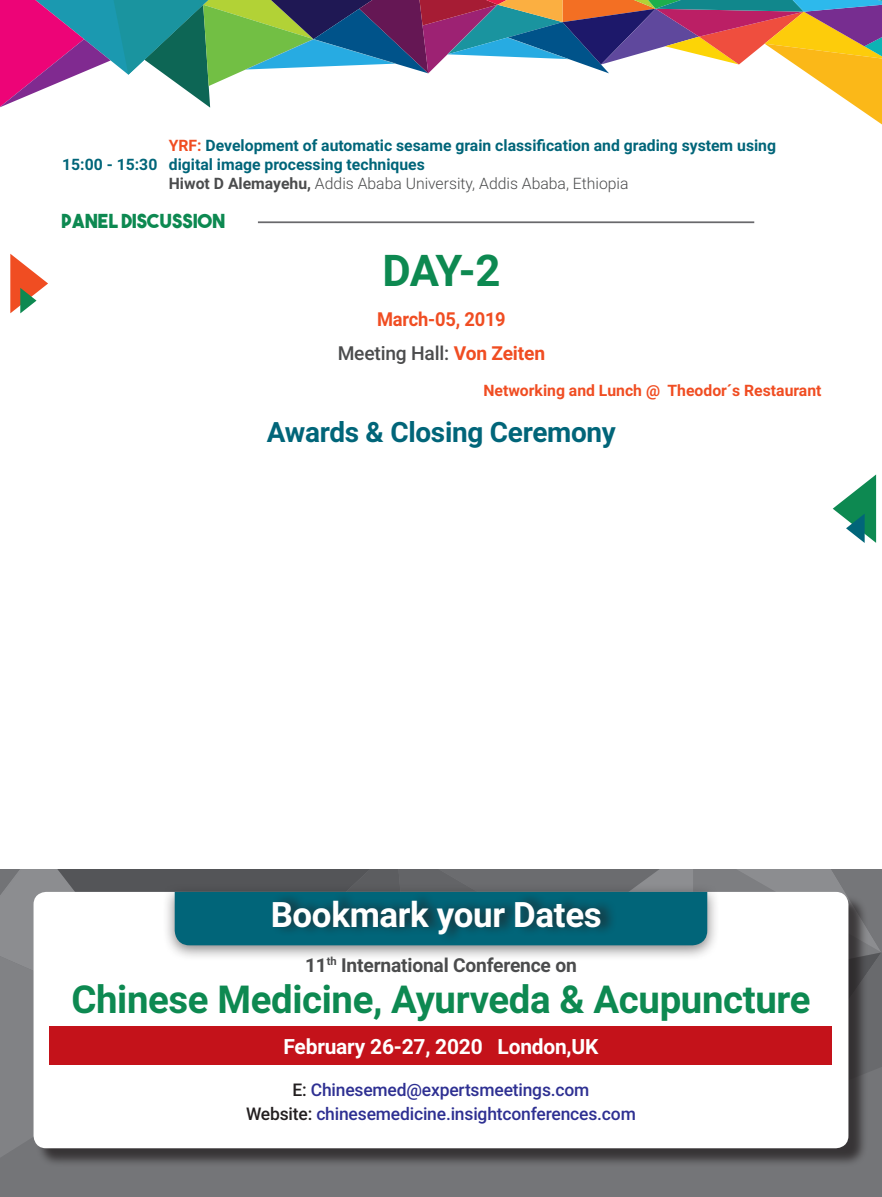
<style>
.page{position:relative;width:882px;height:1197px;background:#fff}
.page>*{position:absolute;margin:0;border:0;box-sizing:border-box;transform-origin:0 0}
.t1{font:700 43.75px "Roboto";color:#0d8951}
.t2{font:700 38.5px "Roboto";letter-spacing:-.01em;color:#0d8951}
.t3{font:700 35px "Roboto";letter-spacing:-.01em;color:#fff}
.t4{font:700 28px "Roboto";letter-spacing:-.01em;color:#016579}
.t5{font:700 21px "Roboto";letter-spacing:-.01em;color:#fff}
.t6{font:700 19.25px "Roboto";letter-spacing:-.01em;color:#4b4c4d}
.t7{font:500 19.25px "Roboto";letter-spacing:-.01em;color:#4b4c4d}
.t8{font:19.25px "The Bold Font";color:#0d8951}
.t9{font:700 19.25px "Roboto";letter-spacing:-.01em;color:#f04d22;scale:.95 1}
.t10{font:500 17.5px "Roboto";letter-spacing:-.01em;color:#2e3092}
.t11{font:700 15.75px/18.9px "Roboto";color:#016579}
.t12{font:700 15.75px "Roboto";color:#f04d22}
.s1{color:#f04d22}
.s2{color:#4b4c4d}
.s3{font-weight:300;color:#4b4c4d}
.s4{font-weight:700;color:#f04d22}
.s5{color:#231f20}
</style>
<div class="page">
<svg style="left:0;top:0;width:882px;height:125px"></svg>
<svg style="left:833px;top:474px;width:43px;height:69px"></svg>
<svg style="left:10px;top:254px;width:38px;height:59px"></svg>
<hr style="left:258px;top:221px;width:496px;height:2px;background:#69696c">
<div style="left:0;top:869px;width:882px;height:328px;background:#747578"></div>
<svg style="left:0;top:1137px;width:36px;height:20px"></svg>
<div style="left:36px;top:894px;width:832px;height:273px;background:#231f20;opacity:.75"></div>
<div style="left:34px;top:892px;width:814px;height:256px;background:#fff;border-radius:13px"></div>
<svg style="left:0;top:869px;width:882px;height:268px"></svg>
<div style="left:271px;top:891px;width:347px;height:52px;background:#231f20;opacity:.75"></div>
<div style="left:50px;top:1026px;width:782px;height:39px;background:#c4121a"></div>
<p class="t11" style="left:169px;top:136px;width:609px"><span class="s1">YRF:</span> Development of automatic sesame grain classification and grading system using digital image processing techniques<br><span class="s2">Hiwot D Alemayehu,</span> <span class="s3">Addis Ababa University, Addis Ababa, Ethiopia</span></p>
<p class="t8" style="left:61px;top:209px;width:165px">PANEL DISCUSSION</p>
<p class="t1" style="left:382px;top:240px;width:120px">DAY-2</p>
<p class="t9" style="left:377px;top:305px;width:137px">March-05, 2019</p>
<p class="t7" style="left:338px;top:339px;width:209px">Meeting Hall: <span class="s4">Von Zeiten</span></p>
<p class="t12" style="left:483px;top:380px;width:340px">Networking and Lunch @ Theodor´s Restaurant</p>
<p class="t4" style="left:267px;top:413px;width:351px">Awards &amp; Closing Ceremony</p>
<p class="t11" style="left:62px;top:154px;width:97px">15:00 - 15:30</p>
<p class="t3" style="left:271px;top:890px;width:333px">Bookmark your Dates</p>
<p class="t6" style="left:305px;top:951px;width:273px">11<sup>th</sup> International Conference on</p>
<p class="t2" style="left:71px;top:973px;width:741px">Chinese Medicine, Ayurveda &amp; Acupuncture</p>
<p class="t5" style="left:284px;top:1031px;width:316px">February 26-27, 2020 London,UK</p>
<p class="t10" style="left:293px;top:1078px;width:298px"><span class="s5">E:</span> Chinesemed@expertsmeetings.com</p>
<p class="t10" style="left:246px;top:1102px;width:391px"><span class="s5">Website:</span> chinesemedicine.insightconferences.com</p>
</div>
